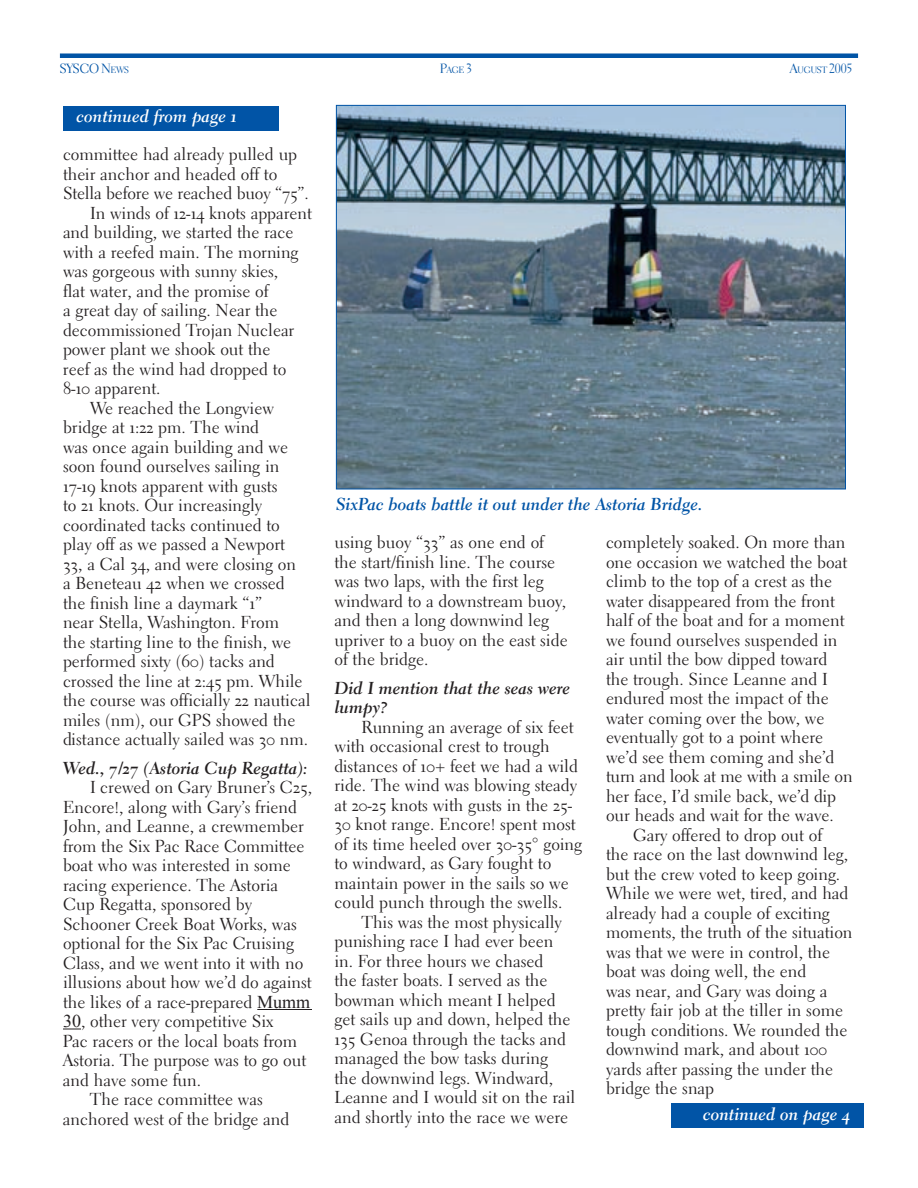
<style>
.page{position:relative;width:918px;height:1188px;background:#fff}
.page>*{position:absolute;margin:0;border:0;box-sizing:border-box;transform-origin:0 0}
.t1{font:17.25px/19.5px "Electra LH Regular Os F";color:#231f20}
.t2{font:17.25px/19.5px "Electra LH Bold Cursive Os F";color:#231f20}
.t3{font:17.25px "Electra LH Bold Cursive Os F";color:#0154a6}
.t4{font:17.25px "Electra LH Bold Cursive Os F";color:#fff}
.t5{font:13.5px "Electra LH Display";color:#0154a6}
.t6{font:9.45px "Electra LH Display";color:#0154a6}
.s1{font-size:9.45px}
.s2{font-size:13.5px}
.s3{font-family:"Times New Roman";font-size:18px}
</style>
<div class="page">
<div style="left:60px;top:53px;width:798px;height:5px;background:#0154a6"></div>
<hr style="left:257px;top:1009px;width:55px;height:1px;background:#231f20">
<svg style="left:63px;top:1029px;width:18px;height:1px"></svg>
<div style="left:672px;top:1104px;width:192px;height:24px;background:#0154a6"></div>
<div style="left:63px;top:106px;width:216px;height:24px;background:#0154a6"></div>
<img style="left:338px;top:107px;width:506px;height:380px">
<p class="t5" style="left:60px;top:60px;width:71px">SYSCO N<span class="s1">EWS</span></p>
<p class="t6" style="left:440px;top:64px;width:33px"><span class="s2">P</span>AGE <span class="s2">3</span></p>
<p class="t5" style="left:790px;top:60px;width:63px">A<span class="s1">UGUST</span> 2005</p>
<p class="t4" style="left:76px;top:106px;width:162px">continued from page 1</p>
<p class="t1" style="left:63px;top:144px;width:236px">committee had already pulled up</p>
<p class="t1" style="left:63px;top:164px;width:216px">their anchor and headed off to</p>
<p class="t1" style="left:63px;top:183px;width:247px">Stella before we reached buoy “75”.</p>
<p class="t1" style="left:90px;top:203px;width:224px">In winds of 12-14 knots apparent</p>
<p class="t1" style="left:63px;top:222px;width:232px">and building, we started the race</p>
<p class="t1" style="left:63px;top:242px;width:237px">with a reefed main. The morning</p>
<p class="t1" style="left:63px;top:261px;width:217px">was gorgeous with sunny skies,</p>
<p class="t1" style="left:63px;top:281px;width:207px">flat water, and the promise of</p>
<p class="t1" style="left:63px;top:300px;width:216px">a great day of sailing. Near the</p>
<p class="t1" style="left:63px;top:320px;width:233px">decommissioned Trojan Nuclear</p>
<p class="t1" style="left:63px;top:339px;width:209px">power plant we shook out the</p>
<p class="t1" style="left:63px;top:359px;width:225px">reef as the wind had dropped to</p>
<p class="t1" style="left:63px;top:378px;width:99px">8-10 apparent.</p>
<p class="t1" style="left:90px;top:398px;width:185px">We reached the Longview</p>
<p class="t1" style="left:63px;top:417px;width:198px">bridge at 1:22 pm. The wind</p>
<p class="t1" style="left:63px;top:437px;width:227px">was once again building and we</p>
<p class="t1" style="left:63px;top:456px;width:218px">soon found ourselves sailing in</p>
<p class="t1" style="left:63px;top:476px;width:216px">17-19 knots apparent with gusts</p>
<p class="t1" style="left:63px;top:495px;width:201px">to 21 knots. Our increasingly</p>
<p class="t1" style="left:63px;top:515px;width:218px">coordinated tacks continued to</p>
<p class="t1" style="left:63px;top:534px;width:224px">play off as we passed a Newport</p>
<p class="t1" style="left:63px;top:554px;width:235px">33, a Cal 34, and were closing on</p>
<p class="t1" style="left:63px;top:573px;width:223px">a Beneteau 42 when we crossed</p>
<p class="t1" style="left:63px;top:593px;width:201px">the finish line a daymark “1”</p>
<p class="t1" style="left:63px;top:612px;width:218px">near Stella, Washington. From</p>
<p class="t1" style="left:63px;top:632px;width:230px">the starting line to the finish, we</p>
<p class="t1" style="left:63px;top:651px;width:213px">performed sixty (60) tacks and</p>
<p class="t1" style="left:63px;top:671px;width:241px">crossed the line at 2:45 pm. While</p>
<p class="t1" style="left:63px;top:690px;width:249px">the course was officially 22 nautical</p>
<p class="t1" style="left:63px;top:710px;width:234px">miles (nm), our GPS showed the</p>
<p class="t1" style="left:63px;top:729px;width:247px">distance actually sailed was 30 nm.</p>
<p class="t2" style="left:63px;top:758px;width:246px">Wed., 7/27 (Astoria Cup Regatta):</p>
<p class="t1" style="left:90px;top:777px;width:224px">I crewed on Gary Bruner’s C25,</p>
<p class="t1" style="left:63px;top:797px;width:236px">Encore!, along with Gary’s friend</p>
<p class="t1" style="left:63px;top:816px;width:242px">John, and Leanne, a crewmember</p>
<p class="t1" style="left:63px;top:836px;width:243px">from the Six Pac Race Committee</p>
<p class="t1" style="left:63px;top:855px;width:229px">boat who was interested in some</p>
<p class="t1" style="left:63px;top:875px;width:217px">racing experience. The Astoria</p>
<p class="t1" style="left:63px;top:894px;width:191px">Cup Regatta, sponsored by</p>
<p class="t1" style="left:63px;top:914px;width:235px">Schooner Creek Boat Works, was</p>
<p class="t1" style="left:63px;top:933px;width:233px">optional for the Six Pac Cruising</p>
<p class="t1" style="left:63px;top:953px;width:242px">Class, and we went into it with no</p>
<p class="t1" style="left:63px;top:972px;width:250px">illusions about how we’d do against</p>
<p class="t1" style="left:63px;top:992px;width:249px">the likes of a race-prepared <span class="s3">Mumm</span></p>
<p class="t1" style="left:63px;top:1011px;width:212px"><span class="s3">30</span>, other very competitive Six</p>
<p class="t1" style="left:63px;top:1031px;width:236px">Pac racers or the local boats from</p>
<p class="t1" style="left:63px;top:1050px;width:245px">Astoria. The purpose was to go out</p>
<p class="t1" style="left:63px;top:1070px;width:140px">and have some fun.</p>
<p class="t1" style="left:90px;top:1089px;width:174px">The race committee was</p>
<p class="t1" style="left:63px;top:1109px;width:228px">anchored west of the bridge and</p>
<p class="t3" style="left:336px;top:493px;width:368px">SixPac boats battle it out under the Astoria Bridge.</p>
<p class="t1" style="left:334px;top:533px;width:235px">using buoy “33” as one end of the start/finish line. The course was two laps, with the first leg windward to a downstream buoy, and then a long downwind leg upriver to a buoy on the east side of the bridge.</p>
<p class="t2" style="left:334px;top:678px;width:237px">Did I mention that the seas were lumpy?</p>
<p class="t1" style="left:334px;top:717px;width:249px;text-indent:27px">Running an average of six feet with occasional crest to trough distances of 10+ feet we had a wild ride. The wind was blowing steady at 20-25 knots with gusts in the 25-<br>30 knot range. Encore! spent most of its time heeled over 30-35° going to windward, as Gary fought to maintain power in the sails so we could punch through the swells.</p>
<p class="t1" style="left:334px;top:912px;width:242px;text-indent:27px">This was the most physically punishing race I had ever been in. For three hours we chased<br>the faster boats. I served as the bowman which meant I helped get sails up and down, helped the<br>135 Genoa through the tacks and managed the bow tasks during<br>the downwind legs. Windward,<br>Leanne and I would sit on the rail and shortly into the race we were</p>
<p class="t1" style="left:606px;top:533px;width:241px">completely soaked. On more than</p>
<p class="t1" style="left:606px;top:552px;width:243px">one occasion we watched the boat</p>
<p class="t1" style="left:606px;top:572px;width:228px">climb to the top of a crest as the</p>
<p class="t1" style="left:606px;top:591px;width:230px">water disappeared from the front</p>
<p class="t1" style="left:606px;top:611px;width:240px">half of the boat and for a moment</p>
<p class="t1" style="left:606px;top:630px;width:233px">we found ourselves suspended in</p>
<p class="t1" style="left:606px;top:650px;width:223px">air until the bow dipped toward</p>
<p class="t1" style="left:606px;top:669px;width:223px">the trough. Since Leanne and I</p>
<p class="t1" style="left:606px;top:689px;width:224px">endured most the impact of the</p>
<p class="t1" style="left:606px;top:708px;width:220px">water coming over the bow, we</p>
<p class="t1" style="left:606px;top:728px;width:219px">eventually got to a point where</p>
<p class="t1" style="left:606px;top:747px;width:230px">we’d see them coming and she’d</p>
<p class="t1" style="left:606px;top:767px;width:248px">turn and look at me with a smile on</p>
<p class="t1" style="left:606px;top:786px;width:232px">her face, I’d smile back, we’d dip</p>
<p class="t1" style="left:606px;top:806px;width:229px">our heads and wait for the wave.</p>
<p class="t1" style="left:633px;top:825px;width:191px">Gary offered to drop out of</p>
<p class="t1" style="left:606px;top:845px;width:244px">the race on the last downwind leg,</p>
<p class="t1" style="left:606px;top:864px;width:236px">but the crew voted to keep going.</p>
<p class="t1" style="left:606px;top:884px;width:244px">While we were wet, tired, and had</p>
<p class="t1" style="left:606px;top:903px;width:225px">already had a couple of exciting</p>
<p class="t1" style="left:606px;top:923px;width:248px">moments, the truth of the situation</p>
<p class="t1" style="left:606px;top:942px;width:226px">was that we were in control, the</p>
<p class="t1" style="left:606px;top:962px;width:202px">boat was doing well, the end</p>
<p class="t1" style="left:606px;top:981px;width:223px">was near, and Gary was doing a</p>
<p class="t1" style="left:606px;top:1001px;width:239px">pretty fair job at the tiller in some</p>
<p class="t1" style="left:606px;top:1020px;width:243px">tough conditions. We rounded the</p>
<p class="t1" style="left:606px;top:1040px;width:223px">downwind mark, and about 100</p>
<p class="t1" style="left:606px;top:1059px;width:229px">yards after passing the under the</p>
<p class="t1" style="left:606px;top:1079px;width:110px">bridge the snap</p>
<p class="t4" style="left:703px;top:1103px;width:149px">continued on page 4</p>
</div>
